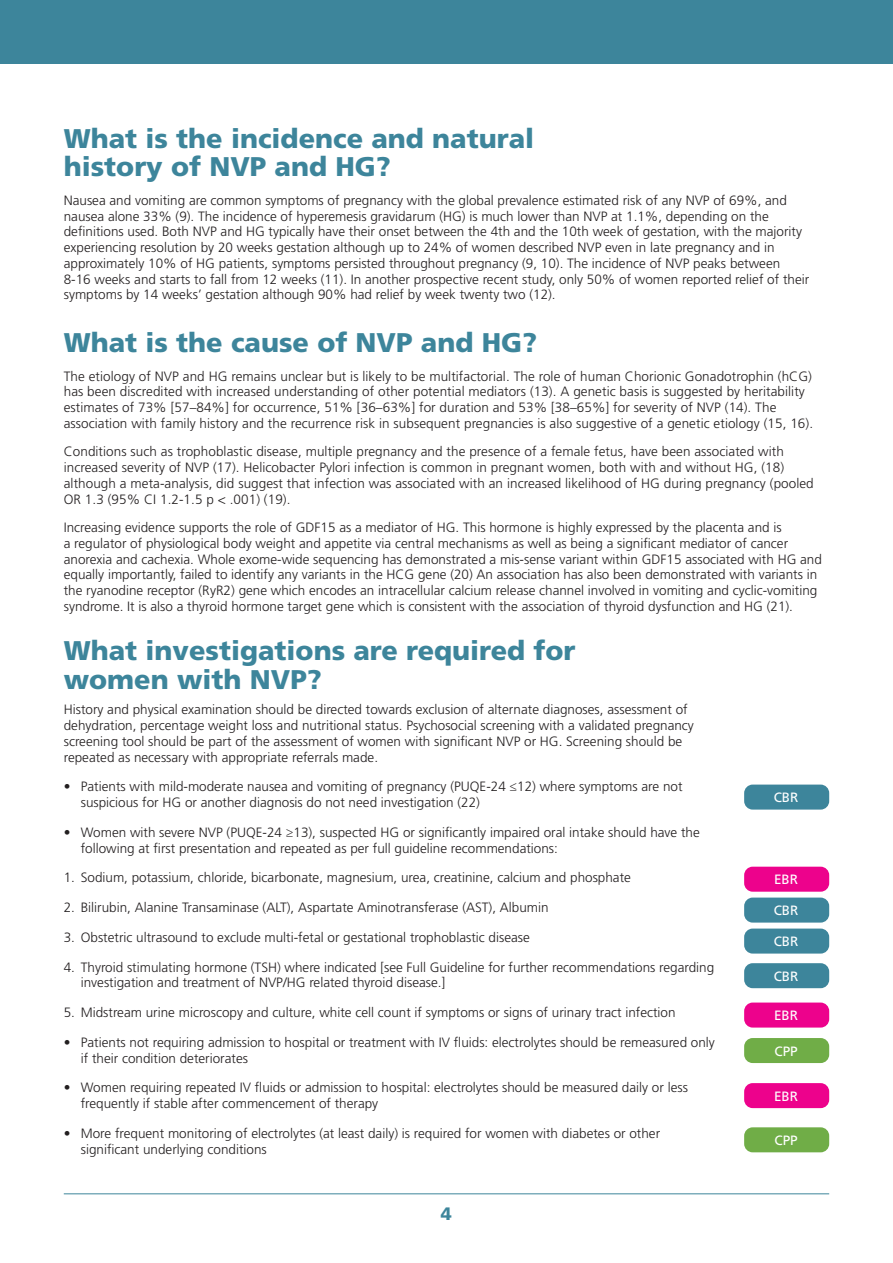
<style>
.page{position:relative;width:893px;height:1263px;background:#fff}
.page>*{position:absolute;margin:0;border:0;box-sizing:border-box;transform-origin:0 0}
.Heading_1{font:900 27px/28.5px "Frutiger LT Std";color:#3d859b}
.t1{font:900 18px "Frutiger LT Std";color:#3d859b}
.Body_Text_Main{font:300 13.5px/15.8px "Frutiger LT Std";color:#231f20}
.Body_Text_Proper{font:13.5px "Frutiger LT Std";color:#fff}
</style>
<div class="page">
<div style="left:0;top:0;width:893px;height:64px;background:#3d859b"></div>
<hr style="left:64px;top:1193px;width:765px;height:1px;background:#3d859b">
<div style="left:744px;top:867px;width:85px;height:25px;background:#ed028c;border-radius:9px"></div>
<div style="left:744px;top:1002px;width:85px;height:25px;background:#ed028c;border-radius:9px"></div>
<div style="left:744px;top:1083px;width:85px;height:25px;background:#ed028c;border-radius:9px"></div>
<div style="left:744px;top:784px;width:85px;height:25px;background:#3d859b;border-radius:9px"></div>
<div style="left:744px;top:897px;width:85px;height:25px;background:#3d859b;border-radius:9px"></div>
<div style="left:744px;top:928px;width:85px;height:25px;background:#3d859b;border-radius:9px"></div>
<div style="left:744px;top:963px;width:85px;height:25px;background:#3d859b;border-radius:9px"></div>
<div style="left:744px;top:1038px;width:85px;height:25px;background:#70ad47;border-radius:9px"></div>
<div style="left:744px;top:1127px;width:85px;height:25px;background:#70ad47;border-radius:9px"></div>
<p class="Heading_1" style="left:64px;top:124px;width:472px">What is the incidence and natural history of NVP and HG?</p>
<p class="Body_Text_Main" style="left:64px;top:192px;width:747px">Nausea and vomiting are common symptoms of pregnancy with the global prevalence estimated risk of any NVP of 69%, and nausea alone 33% (9). The incidence of hyperemesis gravidarum (HG) is much lower than NVP at 1.1%, depending on the definitions used. Both NVP and HG typically have their onset between the 4th and the 10th week of gestation, with the majority experiencing resolution by 20 weeks gestation although up to 24% of women described NVP even in late pregnancy and in approximately 10% of HG patients, symptoms persisted throughout pregnancy (9, 10). The incidence of NVP peaks between 8-16 weeks and starts to fall from 12 weeks (11). In another prospective recent study, only 50% of women reported relief of their symptoms by 14 weeks’ gestation although 90% had relief by week twenty two (12).</p>
<p class="Heading_1" style="left:64px;top:328px;width:475px">What is the cause of NVP and HG?</p>
<p class="Body_Text_Main" style="left:64px;top:368px;width:751px">The etiology of NVP and HG remains unclear but is likely to be multifactorial. The role of human Chorionic Gonadotrophin (hCG) has been discredited with increased understanding of other potential mediators (13). A genetic basis is suggested by heritability estimates of 73% [57–84%] for occurrence, 51% [36–63%] for duration and 53% [38–65%] for severity of NVP (14). The association with family history and the recurrence risk in subsequent pregnancies is also suggestive of a genetic etiology (15, 16).</p>
<p class="Body_Text_Main" style="left:64px;top:444px;width:751px">Conditions such as trophoblastic disease, multiple pregnancy and the presence of a female fetus, have been associated with increased severity of NVP (17). Helicobacter Pylori infection is common in pregnant women, both with and without HG, (18) although a meta-analysis, did suggest that infection was associated with an increased likelihood of HG during pregnancy (pooled OR 1.3 (95% CI 1.2‐1.5 p &lt; .001) (19).</p>
<p class="Body_Text_Main" style="left:64px;top:520px;width:760px">Increasing evidence supports the role of GDF15 as a mediator of HG. This hormone is highly expressed by the placenta and is<br>a regulator of physiological body weight and appetite via central mechanisms as well as being a significant mediator of cancer anorexia and cachexia. Whole exome-wide sequencing has demonstrated a mis-sense variant within GDF15 associated with HG and equally importantly, failed to identify any variants in the HCG gene (20) An association has also been demonstrated with variants in the ryanodine receptor (RyR2) gene which encodes an intracellular calcium release channel involved in vomiting and cyclic-vomiting syndrome. It is also a thyroid hormone target gene which is consistent with the association of thyroid dysfunction and HG (21).</p>
<p class="Heading_1" style="left:64px;top:636px;width:513px">What investigations are required for women with NVP?</p>
<p class="Body_Text_Main" style="left:64px;top:702px;width:632px">History and physical examination should be directed towards exclusion of alternate diagnoses, assessment of dehydration, percentage weight loss and nutritional status. Psychosocial screening with a validated pregnancy screening tool should be part of the assessment of women with significant NVP or HG. Screening should be repeated as necessary with appropriate referrals made.</p>
<p class="Body_Text_Main" style="left:81px;top:779px;width:603px;text-indent:-17px">• Patients with mild-moderate nausea and vomiting of pregnancy (PUQE-24 ≤12) where symptoms are not suspicious for HG or another diagnosis do not need investigation (22)</p>
<p class="Body_Text_Main" style="left:81px;top:824px;width:621px;text-indent:-17px">• Women with severe NVP (PUQE-24 ≥13), suspected HG or significantly impaired oral intake should have the following at first presentation and repeated as per full guideline recommendations:</p>
<p class="Body_Text_Main" style="left:64px;top:870px;width:569px">1. Sodium, potassium, chloride, bicarbonate, magnesium, urea, creatinine, calcium and phosphate</p>
<p class="Body_Text_Main" style="left:64px;top:900px;width:486px">2. Bilirubin, Alanine Transaminase (ALT), Aspartate Aminotransferase (AST), Albumin</p>
<p class="Body_Text_Main" style="left:64px;top:929px;width:468px">3. Obstetric ultrasound to exclude multi-fetal or gestational trophoblastic disease</p>
<p class="Body_Text_Main" style="left:81px;top:959px;width:635px;text-indent:-17px">4. Thyroid stimulating hormone (TSH) where indicated [see Full Guideline for further recommendations regarding investigation and treatment of NVP/HG related thyroid disease.]</p>
<p class="Body_Text_Main" style="left:64px;top:1005px;width:613px">5. Midstream urine microscopy and culture, white cell count if symptoms or signs of urinary tract infection</p>
<p class="Body_Text_Main" style="left:81px;top:1034px;width:636px;text-indent:-17px">• Patients not requiring admission to hospital or treatment with IV fluids: electrolytes should be remeasured only if their condition deteriorates</p>
<p class="Body_Text_Main" style="left:81px;top:1080px;width:609px;text-indent:-17px">• Women requiring repeated IV fluids or admission to hospital: electrolytes should be measured daily or less frequently if stable after commencement of therapy</p>
<p class="Body_Text_Main" style="left:81px;top:1125px;width:581px;text-indent:-17px">• More frequent monitoring of electrolytes (at least daily) is required for women with diabetes or other significant underlying conditions</p>
<p class="Body_Text_Proper" style="left:774px;top:789px;width:26px">CBR</p>
<p class="Body_Text_Proper" style="left:774px;top:872px;width:26px">EBR</p>
<p class="Body_Text_Proper" style="left:774px;top:902px;width:26px">CBR</p>
<p class="Body_Text_Proper" style="left:774px;top:933px;width:26px">CBR</p>
<p class="Body_Text_Proper" style="left:774px;top:968px;width:26px">CBR</p>
<p class="Body_Text_Proper" style="left:774px;top:1007px;width:26px">EBR</p>
<p class="Body_Text_Proper" style="left:774px;top:1043px;width:25px">CPP</p>
<p class="Body_Text_Proper" style="left:774px;top:1088px;width:26px">EBR</p>
<p class="Body_Text_Proper" style="left:774px;top:1132px;width:25px">CPP</p>
<h2 class="t1" style="left:441px;top:1203px;width:13px">4</h2>
</div>
